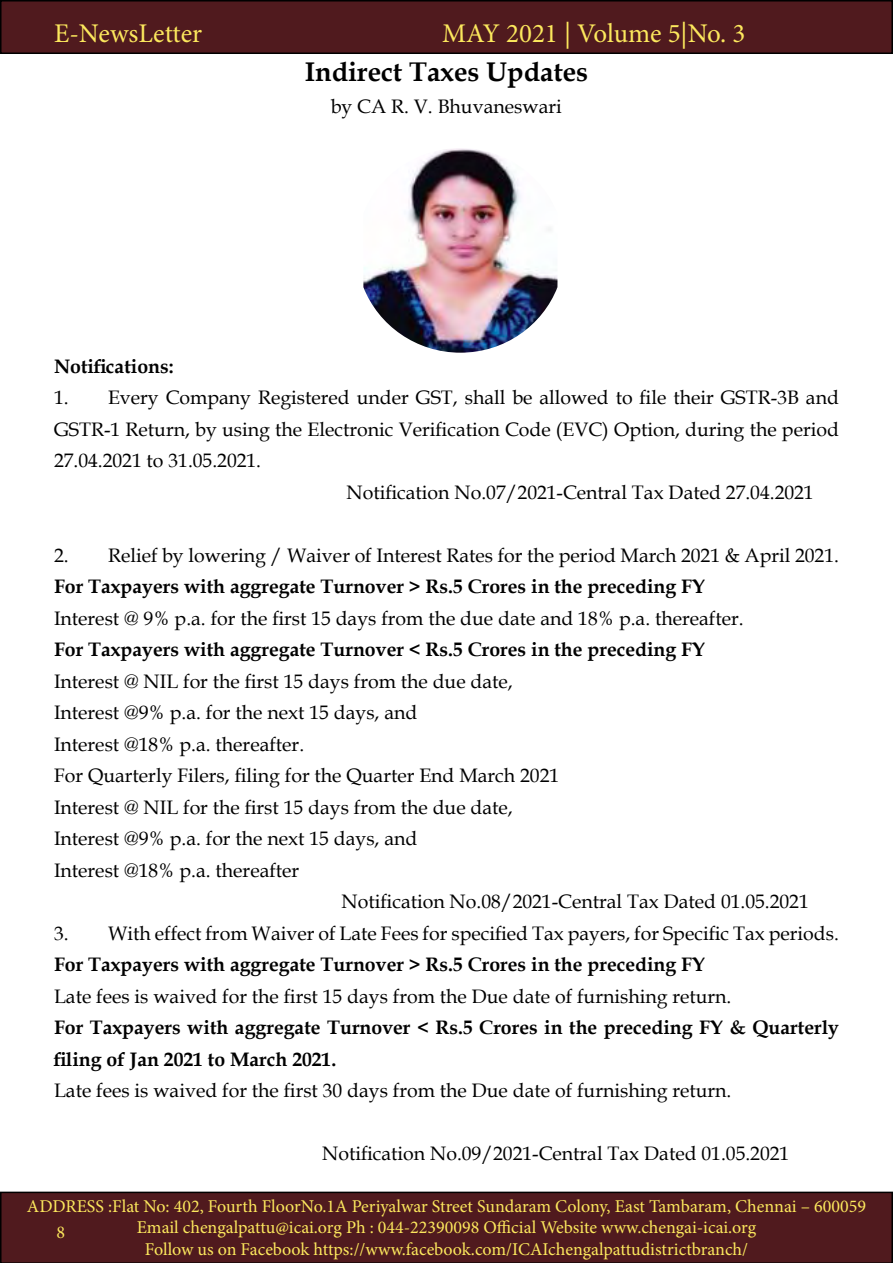
<style>
.page{position:relative;width:893px;height:1263px;background:#fff}
.page>*{position:absolute;margin:0;border:0;box-sizing:border-box;transform-origin:0 0}
.t1{font:27px "Minion Pro";color:#fce85d}
.t2{font:700 27px "Book Antiqua";color:#000}
.t3{font:19.5px "Book Antiqua";color:#000}
.t4{font:700 19.5px/31.5px "Book Antiqua";color:#000}
.t5{font:18px/21.6px "Minion Pro";color:#fce85d;text-align:center}
</style>
<div class="page">
<div style="left:1px;top:1px;width:891px;height:52px;background:#501a1e"></div>
<div style="left:0;top:0;width:893px;height:54px;border:2px solid #000"></div>
<div style="left:0;top:1191px;width:893px;height:72px;background:#501a1e"></div>
<img style="left:363px;top:148px;width:194px;height:205px">
<h1 class="t1" style="left:54px;top:15px;width:150px">E-NewsLetter</h1>
<h1 class="t1" style="left:442px;top:15px;width:305px">MAY 2021 | Volume 5|No. 3</h1>
<h1 class="t2" style="left:305px;top:53px;width:285px">Indirect Taxes Updates</h1>
<p class="t3" style="left:331px;top:93px;width:233px">by CA R. V. Bhuvaneswari</p>
<p class="t4" style="left:54px;top:350px;width:121px">Notifications:</p>
<p class="t3" style="left:54px;top:384px;width:786px">1. Every Company Registered under GST, shall be allowed to file their GSTR-3B and</p>
<p class="t3" style="left:54px;top:416px;width:786px">GSTR-1 Return, by using the Electronic Verification Code (EVC) Option, during the period</p>
<p class="t3" style="left:54px;top:447px;width:209px">27.04.2021 to 31.05.2021.</p>
<p class="t3" style="left:346px;top:479px;width:469px">Notification No.07/2021-Central Tax Dated 27.04.2021</p>
<p class="t3" style="left:54px;top:542px;width:786px">2. Relief by lowering / Waiver of Interest Rates for the period March 2021 &amp; April 2021.</p>
<p class="t4" style="left:54px;top:571px;width:653px">For Taxpayers with aggregate Turnover &gt; Rs.5 Crores in the preceding FY</p>
<p class="t3" style="left:54px;top:605px;width:691px">Interest @ 9% p.a. for the first 15 days from the due date and 18% p.a. thereafter.</p>
<p class="t4" style="left:54px;top:634px;width:653px">For Taxpayers with aggregate Turnover &lt; Rs.5 Crores in the preceding FY</p>
<p class="t3" style="left:54px;top:668px;width:460px">Interest @ NIL for the first 15 days from the due date,</p>
<p class="t3" style="left:54px;top:699px;width:365px">Interest @9% p.a. for the next 15 days, and</p>
<p class="t3" style="left:54px;top:731px;width:252px">Interest @18% p.a. thereafter.</p>
<p class="t3" style="left:54px;top:762px;width:507px">For Quarterly Filers, filing for the Quarter End March 2021</p>
<p class="t3" style="left:54px;top:794px;width:460px">Interest @ NIL for the first 15 days from the due date,</p>
<p class="t3" style="left:54px;top:825px;width:365px">Interest @9% p.a. for the next 15 days, and</p>
<p class="t3" style="left:54px;top:857px;width:247px">Interest @18% p.a. thereafter</p>
<p class="t3" style="left:342px;top:888px;width:469px">Notification No.08/2021-Central Tax Dated 01.05.2021</p>
<p class="t3" style="left:54px;top:919px;width:786px">3. With effect from Waiver of Late Fees for specified Tax payers, for Specific Tax periods.</p>
<p class="t4" style="left:54px;top:949px;width:653px">For Taxpayers with aggregate Turnover &gt; Rs.5 Crores in the preceding FY</p>
<p class="t3" style="left:54px;top:982px;width:679px">Late fees is waived for the first 15 days from the Due date of furnishing return.</p>
<p class="t4" style="left:54px;top:1012px;width:786px">For Taxpayers with aggregate Turnover &lt; Rs.5 Crores in the preceding FY &amp; Quarterly filing of Jan 2021 to March 2021.</p>
<p class="t3" style="left:54px;top:1077px;width:679px">Late fees is waived for the first 30 days from the Due date of furnishing return.</p>
<p class="t3" style="left:322px;top:1140px;width:469px">Notification No.09/2021-Central Tax Dated 01.05.2021</p>
<p class="t5" style="left:27px;top:1195px;width:840px">ADDRESS :Flat No: 402, Fourth FloorNo.1A Periyalwar Street Sundaram Colony, East Tambaram, Chennai – 600059<br>Email chengalpattu@icai.org Ph : 044-22390098 Official Website www.chengai-icai.org<br>Follow us on Facebook https://www.facebook.com/ICAIchengalpattudistrictbranch/</p>
<p class="t5" style="left:57px;top:1221px;width:10px">8</p>
</div>
